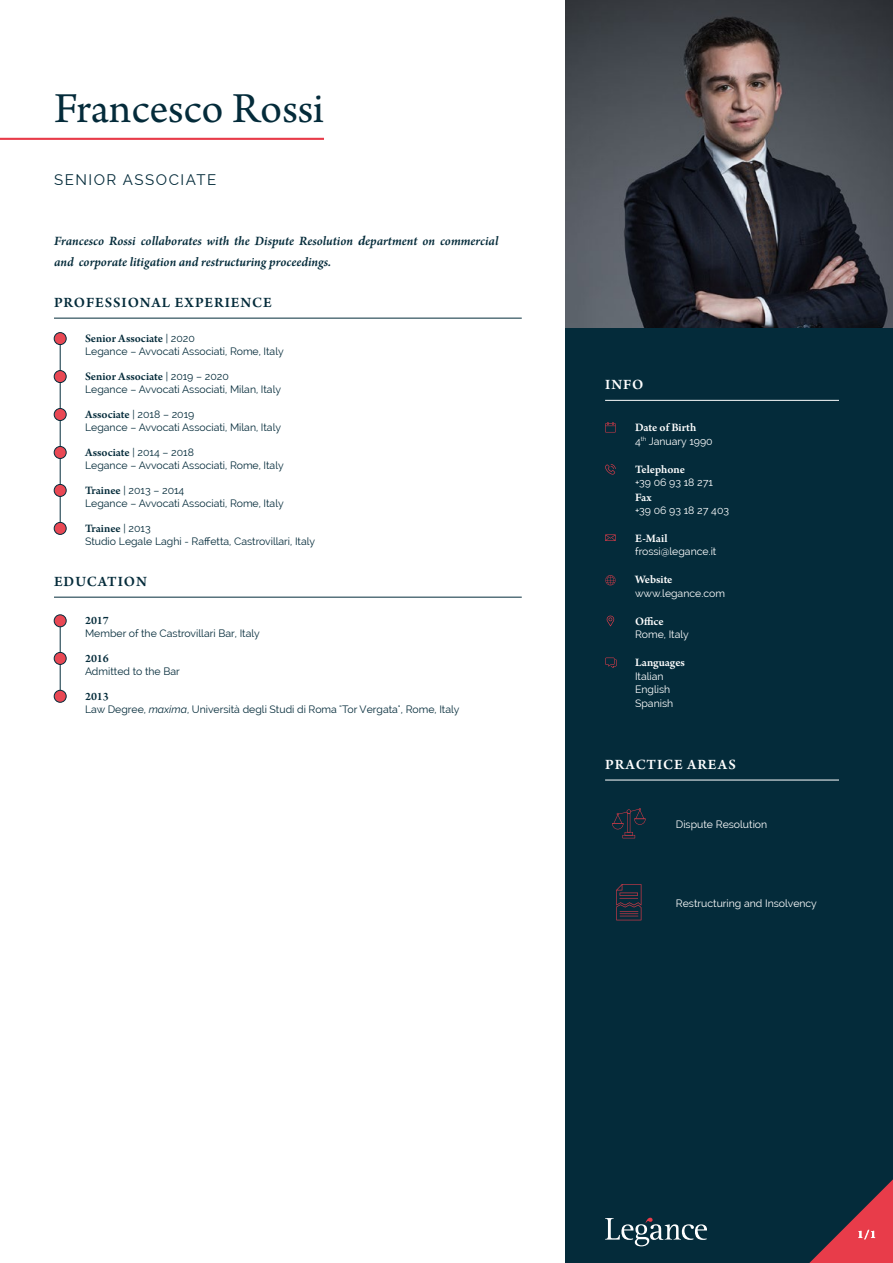
<style>
.page{position:relative;width:893px;height:1263px;background:#fff}
.page>*{position:absolute;margin:0;border:0;box-sizing:border-box;transform-origin:0 0}
.t1{font:45px "Arno Pro";letter-spacing:-.005em;color:#042b3a}
.t2{font:600 15px "Arno Pro";letter-spacing:.06em;color:#042b3a}
.t3{font:600 15px "Arno Pro";letter-spacing:.06em;color:#fff}
.t4{font:15px "Raleway";letter-spacing:.1em;color:#042b3a}
.t5{font:italic 600 13.5px/21px "Arno Pro";color:#042b3a}
.t6{font:600 12px "Arno Pro";color:#042b3a}
.t7{font:600 12px "Arno Pro";letter-spacing:-.005em;color:#fff}
.t8{font:10.5px/12.6px "Raleway";color:#042b3a}
.t9{font:10.5px/13.5px "Raleway";color:#fff}
.s1{font-family:"Minion Pro";font-weight:700}
.s2{font-family:"Raleway";font-weight:400;font-size:10.5px}
.s3{font-family:"Arno Pro";font-weight:600;font-size:12px}
.s4{font-style:italic}
</style>
<div class="page">
<div style="left:566px;top:306px;width:327px;height:957px;background:#042b3a"></div>
<svg style="left:605px;top:1218px;width:102px;height:28px"></svg>
<svg style="left:809px;top:1179px;width:84px;height:84px"></svg>
<svg style="left:607px;top:616px;width:7px;height:10px"></svg>
<svg style="left:605px;top:534px;width:11px;height:7px"></svg>
<svg style="left:605px;top:464px;width:11px;height:11px"></svg>
<svg style="left:605px;top:575px;width:11px;height:10px"></svg>
<svg style="left:605px;top:422px;width:11px;height:10px"></svg>
<svg style="left:605px;top:658px;width:12px;height:10px"></svg>
<hr style="left:60px;top:616px;width:1px;height:80px;background:#042d3b">
<hr style="left:60px;top:339px;width:1px;height:189px;background:#042d3b">
<hr style="left:54px;top:318px;width:468px;height:1px;background:#042d3b">
<img style="left:566px;top:0;width:327px;height:327px">
<hr style="left:605px;top:400px;width:234px;height:1px;background:#fff">
<hr style="left:605px;top:780px;width:234px;height:1px;background:#fff">
<hr style="left:0;top:138px;width:324px;height:2px;background:#e83c4a">
<hr style="left:54px;top:597px;width:468px;height:1px;background:#042d3b">
<div style="left:54px;top:615px;width:12px;height:12px;background:#e94854;border-radius:50%"></div>
<div style="left:54px;top:615px;width:12px;height:12px;border:1px solid #042b3a;border-radius:50%"></div>
<div style="left:54px;top:333px;width:12px;height:12px;background:#e94854;border-radius:50%"></div>
<div style="left:54px;top:332px;width:12px;height:13px;border:1px solid #042b3a;border-radius:50%"></div>
<div style="left:54px;top:371px;width:12px;height:12px;background:#e94854;border-radius:50%"></div>
<div style="left:54px;top:370px;width:12px;height:13px;border:1px solid #042b3a;border-radius:50%"></div>
<div style="left:54px;top:408px;width:12px;height:12px;background:#e94854;border-radius:50%"></div>
<div style="left:54px;top:408px;width:12px;height:13px;border:1px solid #042b3a;border-radius:50%"></div>
<div style="left:54px;top:446px;width:12px;height:12px;background:#e94854;border-radius:50%"></div>
<div style="left:54px;top:446px;width:12px;height:13px;border:1px solid #042b3a;border-radius:50%"></div>
<div style="left:54px;top:522px;width:12px;height:12px;background:#e94854;border-radius:50%"></div>
<div style="left:54px;top:522px;width:12px;height:13px;border:1px solid #042b3a;border-radius:50%"></div>
<div style="left:54px;top:484px;width:12px;height:12px;background:#e94854;border-radius:50%"></div>
<div style="left:54px;top:484px;width:12px;height:13px;border:1px solid #042b3a;border-radius:50%"></div>
<div style="left:54px;top:652px;width:12px;height:12px;background:#e94854;border-radius:50%"></div>
<div style="left:54px;top:652px;width:12px;height:13px;border:1px solid #042b3a;border-radius:50%"></div>
<div style="left:54px;top:690px;width:12px;height:12px;background:#e94854;border-radius:50%"></div>
<div style="left:54px;top:690px;width:12px;height:12px;border:1px solid #042b3a;border-radius:50%"></div>
<svg style="left:612px;top:808px;width:34px;height:30px"></svg>
<svg style="left:616px;top:884px;width:25px;height:36px"></svg>
<h1 class="t1" style="left:54px;top:83px;width:271px">Francesco Rossi</h1>
<h2 class="t4" style="left:54px;top:171px;width:164px">SENIOR ASSOCIATE</h2>
<p class="t5" style="left:54px;top:231px;width:446px">Francesco Rossi collaborates with the Dispute Resolution <span class="s1">d</span>epartment on commercial and corporate litigation and restructuring proceedings.</p>
<h2 class="t2" style="left:54px;top:294px;width:219px">PROFESSIONAL EXPERIENCE</h2>
<p class="t6" style="left:85px;top:332px;width:111px">Senior Associate <span class="s2">| 2020</span></p>
<p class="t8" style="left:85px;top:345px;width:200px">Legance – Avvocati Associati, Rome, Italy</p>
<p class="t6" style="left:85px;top:370px;width:145px">Senior Associate <span class="s2">| 2019 – 2020</span></p>
<p class="t8" style="left:85px;top:383px;width:197px">Legance – Avvocati Associati, Milan, Italy</p>
<p class="t8" style="left:85px;top:408px;width:197px"><span class="s3">Associate</span> | 2018 – 2019<br>Legance – Avvocati Associati, Milan, Italy</p>
<p class="t8" style="left:85px;top:446px;width:200px"><span class="s3">Associate</span> | 2014 – 2018<br>Legance – Avvocati Associati, Rome, Italy</p>
<p class="t8" style="left:85px;top:484px;width:200px"><span class="s3">Trainee</span> | 2013 – 2014<br>Legance – Avvocati Associati, Rome, Italy</p>
<p class="t6" style="left:85px;top:521px;width:67px">Trainee <span class="s2">| 2013</span></p>
<p class="t8" style="left:85px;top:535px;width:232px">Studio Legale Laghi - Raffetta, Castrovillari, Italy</p>
<h2 class="t2" style="left:54px;top:573px;width:94px">EDUCATION</h2>
<p class="t6" style="left:85px;top:614px;width:25px">2017</p>
<p class="t8" style="left:85px;top:627px;width:176px">Member of the Castrovillari Bar, Italy</p>
<p class="t6" style="left:85px;top:652px;width:25px">2016</p>
<p class="t8" style="left:85px;top:665px;width:96px">Admitted to the Bar</p>
<p class="t6" style="left:85px;top:690px;width:25px">2013</p>
<p class="t8" style="left:85px;top:703px;width:376px">Law Degree, <span class="s4">maxima</span>, Università degli Studi di Roma "Tor Vergata", Rome, Italy</p>
<h2 class="t3" style="left:605px;top:376px;width:40px">INFO</h2>
<p class="t7" style="left:635px;top:421px;width:63px">Date of Birth</p>
<p class="t9" style="left:635px;top:434px;width:79px">4<sup>th</sup> January 1990</p>
<p class="t7" style="left:635px;top:462px;width:51px">Telephone</p>
<p class="t9" style="left:635px;top:476px;width:80px">+39 06 93 18 271</p>
<p class="t7" style="left:635px;top:490px;width:18px">Fax</p>
<p class="t9" style="left:635px;top:504px;width:95px">+39 06 93 18 27 403</p>
<p class="t7" style="left:635px;top:531px;width:34px">E-Mail</p>
<p class="t9" style="left:635px;top:545px;width:83px">frossi@legance.it</p>
<p class="t7" style="left:635px;top:573px;width:39px">Website</p>
<p class="t9" style="left:635px;top:586px;width:91px">www.legance.com</p>
<p class="t7" style="left:635px;top:614px;width:30px">Office</p>
<p class="t9" style="left:635px;top:628px;width:55px">Rome, Italy</p>
<p class="t7" style="left:635px;top:656px;width:51px">Languages</p>
<p class="t9" style="left:635px;top:669px;width:40px">Italian<br>English<br>Spanish</p>
<h2 class="t3" style="left:605px;top:756px;width:132px">PRACTICE AREAS</h2>
<p class="t9" style="left:676px;top:817px;width:93px">Dispute Resolution</p>
<p class="t9" style="left:676px;top:897px;width:143px">Restructuring and Insolvency</p>
<p class="t7" style="left:857px;top:1228px;width:20px">1/1</p>
</div>
